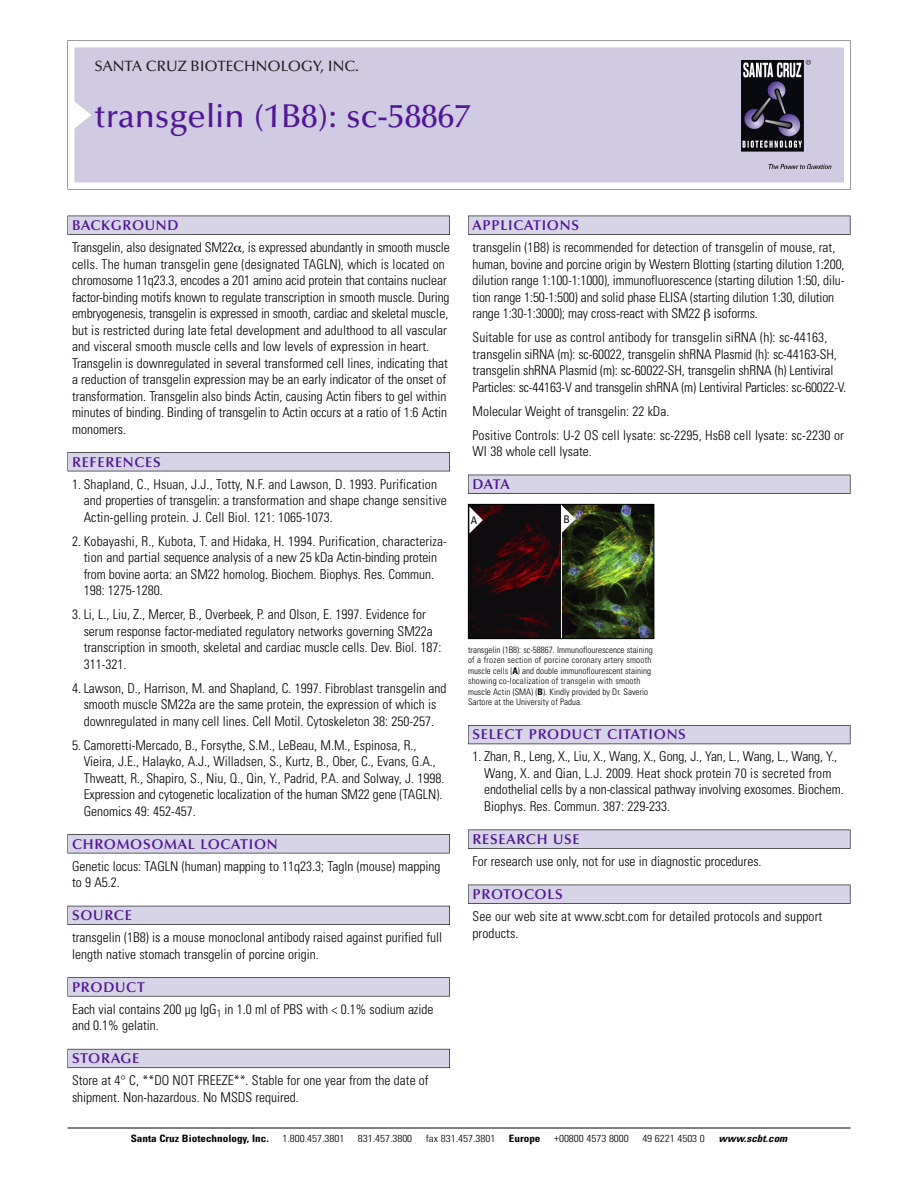
<style>
.page{position:relative;width:918px;height:1188px;background:#fff}
.page>*{position:absolute;margin:0;border:0;box-sizing:border-box;transform-origin:0 0}
.t1{font:500 33px "Optima";color:#511695}
.t2{font:500 15px "Optima";color:#231f20}
.t3{font:600 14.25px "Optima";letter-spacing:.05em;color:#511695}
.t4{font:300 condensed 13.5px/16.5px "Univers";color:#000}
.t5{font:condensed 10.5px "Univers";color:#000}
.t6{font:300 condensed 10.2px "Univers";color:#000;scale:1.1 1}
.t7{font:700 condensed 10.2px "Univers";color:#000;scale:1.1 1}
.t8{font:italic 700 condensed 10.2px "Univers";color:#000;scale:1.1 1}
.t9{font:300 condensed 9px/10.5px "Univers";letter-spacing:.005em;color:#000}
.s1{font-weight:700}
</style>
<div class="page">
<svg style="left:74px;top:41px;width:777px;height:148px"></svg>
<div style="left:74px;top:47px;width:770px;height:135px;background:#d1cae3"></div>
<img style="left:741px;top:60px;width:90px;height:108px">
<div style="left:68px;top:216px;width:382px;height:19px;background:#535256"></div>
<div style="left:68px;top:216px;width:381px;height:18px;background:#d7d4e8"></div>
<div style="left:68px;top:452px;width:382px;height:19px;background:#515155"></div>
<div style="left:68px;top:453px;width:381px;height:18px;background:#d7d4e8"></div>
<div style="left:68px;top:834px;width:382px;height:19px;background:#545357"></div>
<div style="left:68px;top:835px;width:381px;height:18px;background:#d7d4e8"></div>
<div style="left:68px;top:906px;width:382px;height:19px;background:#535259"></div>
<div style="left:68px;top:906px;width:381px;height:18px;background:#d7d4e8"></div>
<svg style="left:68px;top:977px;width:382px;height:20px"></svg>
<div style="left:68px;top:978px;width:381px;height:18px;background:#d7d4e8"></div>
<div style="left:68px;top:1049px;width:382px;height:19px;background:#64626c"></div>
<div style="left:68px;top:1049px;width:381px;height:18px;background:#d7d4e8"></div>
<div style="left:468px;top:216px;width:382px;height:19px;background:#535256"></div>
<div style="left:468px;top:216px;width:382px;height:18px;background:#d7d4e8"></div>
<div style="left:468px;top:475px;width:382px;height:19px;background:#525156"></div>
<div style="left:468px;top:475px;width:382px;height:18px;background:#d7d4e8"></div>
<div style="left:468px;top:725px;width:382px;height:19px;background:#55545b"></div>
<div style="left:468px;top:726px;width:382px;height:18px;background:#d7d4e8"></div>
<div style="left:468px;top:830px;width:382px;height:19px;background:#545457"></div>
<div style="left:468px;top:830px;width:382px;height:18px;background:#d7d4e8"></div>
<div style="left:468px;top:885px;width:382px;height:19px;background:#535256"></div>
<div style="left:468px;top:885px;width:382px;height:18px;background:#d7d4e8"></div>
<hr style="left:68px;top:1128px;width:782px;height:1px;background:#000">
<img style="left:562px;top:506px;width:90px;height:131px">
<img style="left:470px;top:506px;width:90px;height:131px">
<div style="left:468px;top:504px;width:186px;height:135px;border:1px solid #000"></div>
<svg style="left:562px;top:506px;width:14px;height:27px"></svg>
<svg style="left:469px;top:507px;width:14px;height:27px"></svg>
<p class="t2" style="left:94px;top:60px;width:266px">SANTA CRUZ BIOTECHNOLOGY, INC.</p>
<p class="t1" style="left:94px;top:102px;width:378px">transgelin (1B8): sc-58867</p>
<p class="t3" style="left:72px;top:219px;width:108px">BACKGROUND</p>
<p class="t4" style="left:72px;top:240px;width:379px">Transgelin, also designated SM22 , is expressed abundantly in smooth muscle cells. The human transgelin gene (designated TAGLN), which is located on chromosome 11q23.3, encodes a 201 amino acid protein that contains nuclear factor-binding motifs known to regulate transcription in smooth muscle. During embryogenesis, transgelin is expressed in smooth, cardiac and skeletal muscle, but is restricted during late fetal development and adulthood to all vascular and visceral smooth muscle cells and low levels of expression in heart.<br>Transgelin is downregulated in several transformed cell lines, indicating that a reduction of transgelin expression may be an early indicator of the onset of transformation. Transgelin also binds Actin, causing Actin fibers to gel within minutes of binding. Binding of transgelin to Actin occurs at a ratio of 1:6 Actin monomers.</p>
<p class="t3" style="left:72px;top:456px;width:90px">REFERENCES</p>
<p class="t4" style="left:84px;top:477px;width:365px;text-indent:-12px">1. Shapland, C., Hsuan, J.J., Totty, N.F. and Lawson, D. 1993. Purification and properties of transgelin: a transformation and shape change sensitive<br>Actin-gelling protein. J. Cell Biol. 121: 1065-1073.</p>
<p class="t4" style="left:84px;top:534px;width:365px;text-indent:-12px">2. Kobayashi, R., Kubota, T. and Hidaka, H. 1994. Purification, characteriza&shy;tion and partial sequence analysis of a new 25 kDa Actin-binding protein from bovine aorta: an SM22 homolog. Biochem. Biophys. Res. Commun.<br>198: 1275-1280.</p>
<p class="t4" style="left:84px;top:607px;width:359px;text-indent:-12px">3. Li, L., Liu, Z., Mercer, B., Overbeek, P. and Olson, E. 1997. Evidence for serum response factor-mediated regulatory networks governing SM22a transcription in smooth, skeletal and cardiac muscle cells. Dev. Biol. 187:<br>311-321.</p>
<p class="t4" style="left:72px;top:681px;width:376px;text-align:center">4. Lawson, D., Harrison, M. and Shapland, C. 1997. Fibroblast transgelin and smooth muscle SM22a are the same protein, the expression of which is downregulated in many cell lines. Cell Motil. Cytoskeleton 38: 250-257.</p>
<p class="t4" style="left:84px;top:738px;width:362px;text-indent:-12px">5. Camoretti-Mercado, B., Forsythe, S.M., LeBeau, M.M., Espinosa, R., Vieira, J.E., Halayko, A.J., Willadsen, S., Kurtz, B., Ober, C., Evans, G.A., Thweatt, R., Shapiro, S., Niu, Q., Qin, Y., Padrid, P.A. and Solway, J. 1998.<br>Expression and cytogenetic localization of the human SM22 gene (TAGLN).<br>Genomics 49: 452-457.</p>
<p class="t3" style="left:72px;top:838px;width:207px">CHROMOSOMAL LOCATION</p>
<p class="t4" style="left:72px;top:859px;width:370px">Genetic locus: TAGLN (human) mapping to 11q23.3; Tagln (mouse) mapping to 9 A5.2.</p>
<p class="t3" style="left:72px;top:909px;width:61px">SOURCE</p>
<p class="t4" style="left:72px;top:931px;width:372px">transgelin (1B8) is a mouse monoclonal antibody raised against purified full length native stomach transgelin of porcine origin.</p>
<p class="t3" style="left:72px;top:981px;width:74px">PRODUCT</p>
<p class="t4" style="left:72px;top:1002px;width:363px">Each vial contains 200 µg IgG<sub>1</sub> in 1.0 ml of PBS with &lt; 0.1% sodium azide and 0.1% gelatin.</p>
<p class="t3" style="left:72px;top:1053px;width:69px">STORAGE</p>
<p class="t4" style="left:72px;top:1074px;width:358px">Store at 4° C, **DO NOT FREEZE**. Stable for one year from the date of shipment. Non-hazardous. No MSDS required.</p>
<p class="t3" style="left:473px;top:219px;width:108px">APPLICATIONS</p>
<p class="t4" style="left:473px;top:240px;width:374px">transgelin (1B8) is recommended for detection of transgelin of mouse, rat, human, bovine and porcine origin by Western Blotting (starting dilution 1:200, dilution range 1:100-1:1000), immunofluorescence (starting dilution 1:50, dilu&shy;tion range 1:50-1:500) and solid phase ELISA (starting dilution 1:30, dilution range 1:30-1:3000); may cross-react with SM22 isoforms.</p>
<p class="t4" style="left:473px;top:330px;width:375px">Suitable for use as control antibody for transgelin siRNA (h): sc-44163, transgelin siRNA (m): sc-60022, transgelin shRNA Plasmid (h): sc-44163-SH, transgelin shRNA Plasmid (m): sc-60022-SH, transgelin shRNA (h) Lentiviral Particles: sc-44163-V and transgelin shRNA (m) Lentiviral Particles: sc-60022-V.</p>
<p class="t4" style="left:473px;top:404px;width:198px">Molecular Weight of transgelin: 22 kDa.</p>
<p class="t4" style="left:473px;top:428px;width:373px">Positive Controls: U-2 OS cell lysate: sc-2295, Hs68 cell lysate: sc-2230 or<br>WI 38 whole cell lysate.</p>
<p class="t3" style="left:473px;top:478px;width:39px">DATA</p>
<p class="t5" style="left:471px;top:517px;width:8px">A</p>
<p class="t5" style="left:564px;top:516px;width:8px">B</p>
<p class="t9" style="left:468px;top:645px;width:186px">transgelin (1B8): sc-58867. Immunoflourescence staining of a frozen section of porcine coronary artery smooth muscle cells (<span class="s1">A</span>) and double immunoflourescent staining showing co-localization of transgelin with smooth muscle Actin (SMA) (<span class="s1">B</span>). Kindly provided by Dr. Saverio Sartore at the University of Padua.</p>
<p class="t3" style="left:473px;top:729px;width:215px">SELECT PRODUCT CITATIONS</p>
<p class="t4" style="left:484px;top:750px;width:361px;text-indent:-12px">1. Zhan, R., Leng, X., Liu, X., Wang, X., Gong, J., Yan, L., Wang, L., Wang, Y., Wang, X. and Qian, L.J. 2009. Heat shock protein 70 is secreted from endothelial cells by a non-classical pathway involving exosomes. Biochem.<br>Biophys. Res. Commun. 387: 229-233.</p>
<p class="t3" style="left:473px;top:833px;width:109px">RESEARCH USE</p>
<p class="t4" style="left:473px;top:854px;width:291px">For research use only, not for use in diagnostic procedures.</p>
<p class="t3" style="left:473px;top:888px;width:92px">PROTOCOLS</p>
<p class="t4" style="left:473px;top:909px;width:351px">See our web site at www.scbt.com for detailed protocols and support products.</p>
<p class="t7" style="left:131px;top:1135px;width:127px">Santa Cruz Biotechnology, Inc.</p>
<p class="t6" style="left:282px;top:1135px;width:58px">1.800.457.3801</p>
<p class="t6" style="left:358px;top:1135px;width:51px">831.457.3800</p>
<p class="t6" style="left:426px;top:1135px;width:65px">fax 831.457.3801</p>
<p class="t7" style="left:509px;top:1135px;width:30px">Europe</p>
<p class="t6" style="left:554px;top:1135px;width:69px">+00800 4573 8000</p>
<p class="t6" style="left:642px;top:1135px;width:58px">49 6221 4503 0</p>
<p class="t8" style="left:719px;top:1135px;width:66px">www.scbt.com</p>
</div>
